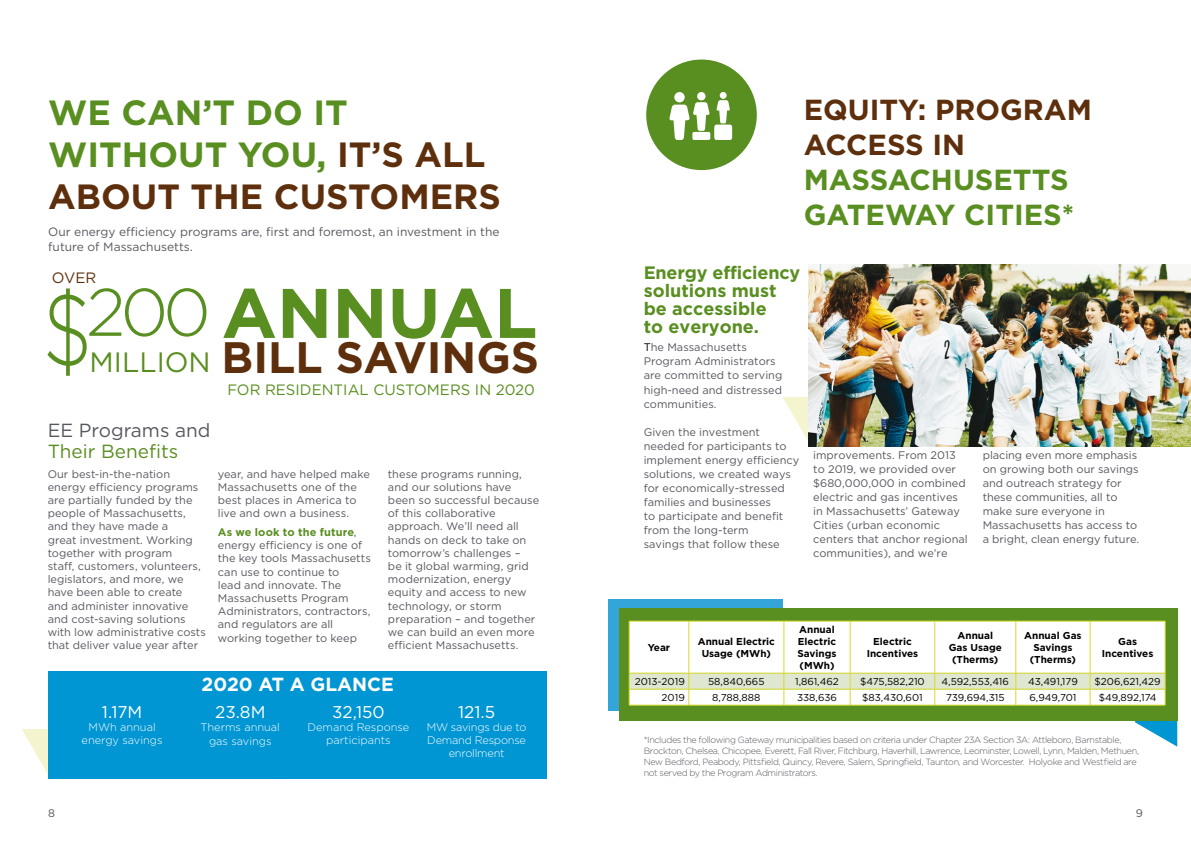
<style>
.page{position:relative;width:1191px;height:842px;background:#fff}
.page>*{position:absolute;margin:0;border:0;box-sizing:border-box;transform-origin:0 0}
.t1{font:300 102px "Gotham";color:#598e20;scale:.77 1}
.t2{font:700 70px "Gotham";color:#598e20}
.t3{font:300 67px "Gotham";color:#598e20}
.t4{font:700 44px "Gotham";color:#5e2f0c}
.t5{font:700 35px/42px "Gotham";color:#5e2f0c}
.t6{font:700 29px/34.8px "Gotham";color:#598e20}
.t7{font:700 29px/34.8px "Gotham";color:#5e2f0c}
.t8{font:28px "Gotham";color:#598e20}
.t9{font:19px "Gotham";color:#56585f}
.t10{font:19px "Gotham";color:#598e20}
.t11{font:700 19px "Gotham";color:#fff}
.t12{font:700 18px/18px "Gotham";color:#598e20}
.t13{font:17px "Gotham";color:#fff}
.t14{font:15px "Gotham";color:#598e20}
.t15{font:15px "Gotham";color:#5e2f0c}
.t16{font:12px/15px "Gotham";color:#56585f}
.t17{font:11px/13.2px "Gotham";color:#56585f}
.t18{font:300 11px/13.2px "Gotham";color:#fff;text-align:center}
.t19{font:300 11px/13.2px "Gotham";letter-spacing:-.02em;color:#fff;text-align:center}
.t20{font:10px "Gotham";color:#000}
.t21{font:700 10px/12px "Gotham";color:#000;text-align:center}
.t22{font:300 9px/10.8px "Gotham";letter-spacing:-.04em;color:#56585f}
.s1{color:#598e20}
.s2{font-weight:700;color:#598e20}
.s3{color:#000}
</style>
<div class="page">
<svg style="left:22px;top:729px;width:27px;height:50px"></svg>
<div style="left:49px;top:671px;width:498px;height:108px;background:#0096d3"></div>
<svg style="left:783px;top:397px;width:25px;height:44px"></svg>
<div style="left:646px;top:60px;width:111px;height:110px;background:#598e20;border-radius:50%"></div>
<svg style="left:669px;top:92px;width:63px;height:48px"></svg>
<div style="left:608px;top:599px;width:175px;height:112px;background:#34a5d9"></div>
<div style="left:620px;top:608px;width:558px;height:113px;background:#598e20"></div>
<svg style="left:629px;top:620px;width:548px;height:127px"></svg>
<hr style="left:629px;top:705px;width:60px;height:1px;background:#d8da2c">
<hr style="left:689px;top:705px;width:95px;height:1px;background:#d8da2c">
<hr style="left:784px;top:705px;width:66px;height:1px;background:#d8da2c">
<hr style="left:850px;top:705px;width:84px;height:1px;background:#d8da2c">
<hr style="left:934px;top:705px;width:81px;height:1px;background:#d8da2c">
<hr style="left:1015px;top:705px;width:75px;height:1px;background:#d8da2c">
<hr style="left:1090px;top:705px;width:75px;height:1px;background:#d8da2c">
<img style="left:808px;top:264px;width:383px;height:182px">
<h3 class="t5" style="left:48px;top:91px;width:454px"><span class="s1">WE CAN’T DO IT<br>WITHOUT YOU,</span> IT’S ALL<br>ABOUT THE CUSTOMERS</h3>
<p class="t16" style="left:48px;top:224px;width:453px">Our energy efficiency programs are, first and foremost, an investment in the future of Massachusetts.</p>
<h3 class="t15" style="left:52px;top:268px;width:46px">OVER</h3>
<h3 class="t3" style="left:86px;top:270px;width:126px">200</h3>
<h1 class="t1" style="left:43px;top:265px;width:66px">$</h1>
<h2 class="t2" style="left:222px;top:267px;width:317px">ANNUAL</h2>
<h3 class="t4" style="left:222px;top:328px;width:319px">BILL SAVINGS</h3>
<h3 class="t14" style="left:227px;top:381px;width:309px">FOR RESIDENTIAL CUSTOMERS IN 2020</h3>
<h3 class="t8" style="left:90px;top:344px;width:123px">MILLION</h3>
<h3 class="t9" style="left:48px;top:418px;width:164px">EE Programs and</h3>
<h3 class="t10" style="left:48px;top:439px;width:132px">Their Benefits</h3>
<p class="t17" style="left:48px;top:467px;width:160px">Our best-in-the-nation energy efficiency programs are partially funded by the people of Massachusetts, and they have made a<br>great investment. Working together with program<br>staff, customers, volunteers, legislators, and more, we have been able to create<br>and administer innovative and cost-saving solutions with low administrative costs that deliver value year after</p>
<p class="t17" style="left:218px;top:467px;width:154px">year, and have helped make<br>Massachusetts one of the best places in America to live and own a business.</p>
<p class="t17" style="left:218px;top:525px;width:155px"><span class="s2">As we look to the future</span>, energy efficiency is one of the key tools Massachusetts can use to continue to<br>lead and innovate. The<br>Massachusetts Program<br>Administrators, contractors, and regulators are all working together to keep</p>
<p class="t17" style="left:388px;top:467px;width:153px">these programs running, and our solutions have been so successful because of this collaborative approach. We’ll need all hands on deck to take on tomorrow’s challenges –<br>be it global warming, grid modernization, energy equity and access to new technology, or storm preparation – and together we can build an even more efficient Massachusetts.</p>
<h3 class="t13" style="left:102px;top:701px;width:42px">1.17M</h3>
<p class="t18" style="left:82px;top:720px;width:82px">MWh annual energy savings</p>
<h3 class="t11" style="left:201px;top:672px;width:194px">2020 AT A GLANCE</h3>
<h3 class="t13" style="left:215px;top:701px;width:52px">23.8M</h3>
<p class="t18" style="left:201px;top:720px;width:81px;line-height:14.4px">Therms annual gas savings</p>
<h3 class="t13" style="left:332px;top:701px;width:54px">32,150</h3>
<p class="t18" style="left:307px;top:720px;width:103px">Demand Response participants</p>
<h3 class="t13" style="left:458px;top:701px;width:38px">121.5</h3>
<p class="t19" style="left:427px;top:720px;width:101px">MW savings due to<br>Demand Response enrollment</p>
<h3 class="t7" style="left:803px;top:93px;width:290px">EQUITY: PROGRAM<br>ACCESS IN</h3>
<h3 class="t6" style="left:803px;top:162px;width:272px">MASSACHUSETTS<br>GATEWAY CITIES*</h3>
<h3 class="t12" style="left:643px;top:263px;width:158px">Energy efficiency solutions must be accessible<br>to everyone.</h3>
<p class="t17" style="left:643px;top:339px;width:140px;line-height:14px"><span class="s3">T</span>he Massachusetts<br>Program Administrators are committed to serving</p>
<p class="t17" style="left:643px;top:382px;width:140px;line-height:14px">high-need and distressed communities.</p>
<p class="t17" style="left:643px;top:424px;width:157px;line-height:14px">Given the investment needed for participants to implement energy efficiency solutions, we created ways for economically-stressed families and businesses<br>to participate and benefit from the long-term<br>savings that follow these</p>
<p class="t17" style="left:813px;top:448px;width:156px;line-height:14px">improvements. From 2013 to 2019, we provided over $680,000,000 in combined electric and gas incentives in Massachusetts’ Gateway<br>Cities (urban economic centers that anchor regional communities), and we’re</p>
<p class="t17" style="left:982px;top:448px;width:158px;line-height:14px">placing even more emphasis on growing both our savings and outreach strategy for these communities, all to make sure everyone in<br>Massachusetts has access to a bright, clean energy future.</p>
<p class="t21" style="left:648px;top:641px;width:24px">Year</p>
<p class="t21" style="left:698px;top:635px;width:79px">Annual Electric<br>Usage (MWh)</p>
<p class="t21" style="left:797px;top:623px;width:41px;text-align:left">Annual<br>Electric<br>Savings (MWh)</p>
<p class="t21" style="left:866px;top:635px;width:53px">Electric<br>Incentives</p>
<p class="t21" style="left:948px;top:629px;width:55px">Annual<br>Gas Usage (Therms)</p>
<p class="t21" style="left:1024px;top:629px;width:59px">Annual Gas<br>Savings (Therms)</p>
<p class="t21" style="left:1101px;top:635px;width:53px">Gas<br>Incentives</p>
<p class="t20" style="left:635px;top:675px;width:52px">2013-2019</p>
<p class="t20" style="left:708px;top:675px;width:58px">58,840,665</p>
<p class="t20" style="left:795px;top:675px;width:45px">1,861,462</p>
<p class="t20" style="left:860px;top:675px;width:66px">$475,582,210</p>
<p class="t20" style="left:941px;top:675px;width:69px">4,592,553,416</p>
<p class="t20" style="left:1028px;top:675px;width:51px">43,491,179</p>
<p class="t20" style="left:1094px;top:675px;width:68px">$206,621,429</p>
<p class="t20" style="left:661px;top:691px;width:25px">2019</p>
<p class="t20" style="left:712px;top:691px;width:50px">8,788,888</p>
<p class="t20" style="left:797px;top:691px;width:41px">338,636</p>
<p class="t20" style="left:862px;top:691px;width:62px">$83,430,601</p>
<p class="t20" style="left:946px;top:691px;width:60px">739,694,315</p>
<p class="t20" style="left:1029px;top:691px;width:49px">6,949,701</p>
<p class="t20" style="left:1098px;top:691px;width:59px">$49,892,174</p>
<p class="t22" style="left:643px;top:734px;width:497px">*Includes the following Gateway municipalities based on criteria under Chapter 23A Section 3A: Attleboro, Barnstable, Brockton, Chelsea, Chicopee, Everett, Fall River, Fitchburg, Haverhill, Lawrence, Leominster, Lowell, Lynn, Malden, Methuen, New Bedford, Peabody, Pittsfield, Quincy, Revere, Salem, Springfield, Taunton, and Worcester. Holyoke and Westfield are not served by the Program Administrators.</p>
<p class="t17" style="left:48px;top:806px;width:8px">8</p>
<p class="t17" style="left:1135px;top:806px;width:9px">9</p>
</div>
